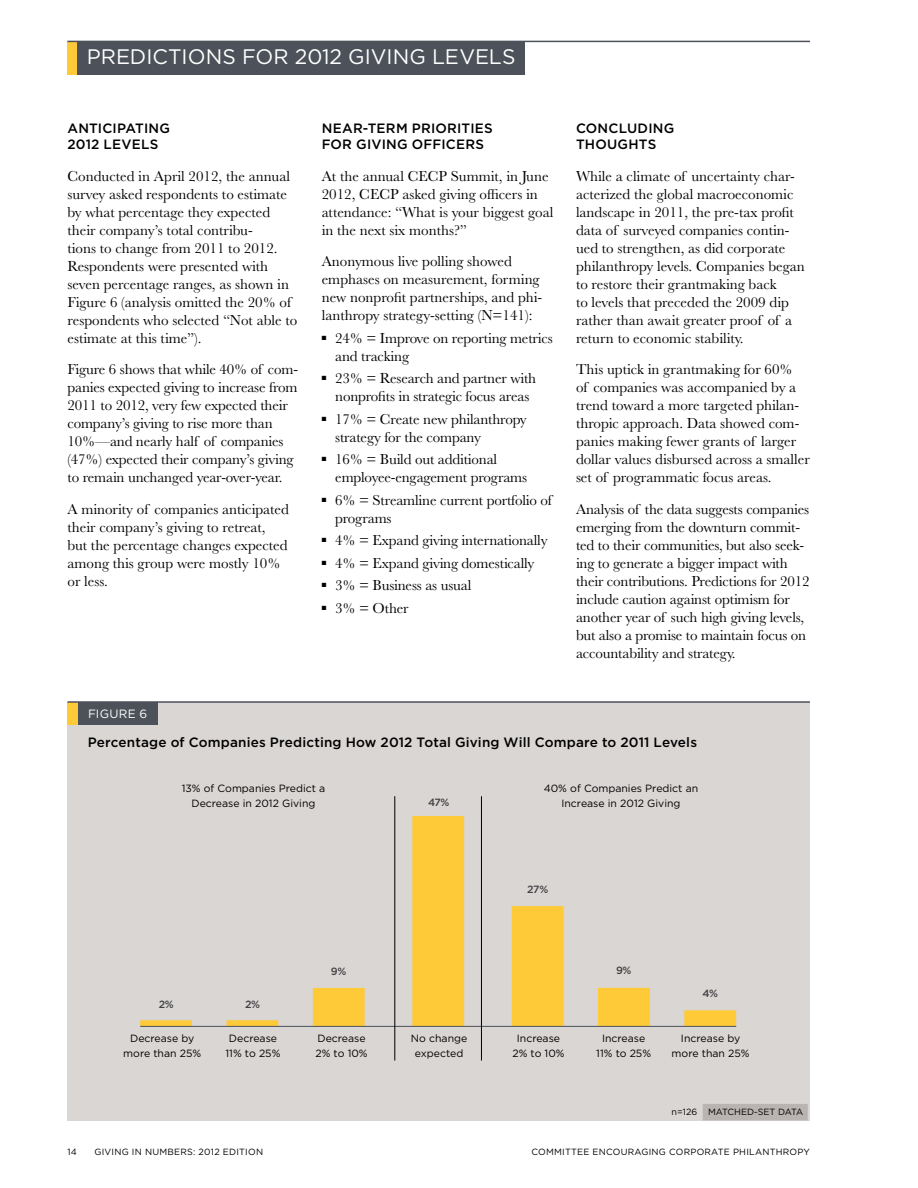
<style>
.page{position:relative;width:918px;height:1188px;background:#fff}
.page>*{position:absolute;margin:0;border:0;box-sizing:border-box;transform-origin:0 0}
.t1{font:21px "Gotham";color:#fff}
.t2{font:15px/18px "Baskerville";color:#000}
.t3{font:500 13.5px/16.5px "Gotham";letter-spacing:.01em;color:#000}
.t4{font:12px "Gotham";color:#fff}
.t5{font:10.5px/15px "Gotham";color:#000;text-align:center}
.t6{font:500 10.5px "Gotham";color:#414042}
.t7{font:9px "Gotham";letter-spacing:.025em;color:#000}
.t8{font:9px "Gotham";color:#000}
</style>
<div class="page">
<div style="left:68px;top:702px;width:742px;height:418px;background:#d9d6d4"></div>
<div style="left:139px;top:1019px;width:54px;height:8px;background:#ffca38;border:1px solid #d9d6d4"></div>
<div style="left:411px;top:815px;width:54px;height:212px;background:#ffca38;border:1px solid #d9d6d4"></div>
<div style="left:225px;top:1019px;width:54px;height:8px;background:#ffca38;border:1px solid #d9d6d4"></div>
<div style="left:511px;top:905px;width:54px;height:122px;background:#ffca38;border:1px solid #d9d6d4"></div>
<div style="left:312px;top:987px;width:54px;height:40px;background:#ffca38;border:1px solid #d9d6d4"></div>
<div style="left:597px;top:987px;width:54px;height:40px;background:#ffca38;border:1px solid #d9d6d4"></div>
<div style="left:683px;top:1009px;width:54px;height:18px;background:#ffca38;border:1px solid #d9d6d4"></div>
<div style="left:68px;top:702px;width:10px;height:23px;background:#ffca38"></div>
<div style="left:68px;top:41px;width:10px;height:34px;background:#ffca38"></div>
<hr style="left:68px;top:41px;width:742px;height:1px;background:#4d525a">
<div style="left:78px;top:41px;width:447px;height:34px;background:#4d525a"></div>
<hr style="left:140px;top:1026px;width:596px;height:1px;background:#4d525a">
<hr style="left:394px;top:796px;width:1px;height:265px;background:#000">
<hr style="left:481px;top:796px;width:1px;height:265px;background:#000">
<div style="left:78px;top:702px;width:79px;height:23px;background:#4d525a"></div>
<hr style="left:68px;top:701px;width:742px;height:2px;background:#4d525a">
<div style="left:703px;top:1104px;width:105px;height:16px;background:#b9b3b1"></div>
<h1 class="t1" style="left:87px;top:45px;width:430px">Predictions for 2012 Giving Levels</h1>
<p class="t3" style="left:68px;top:119px;width:10px">ANTI</p>
<p class="t3" style="left:102px;top:119px;width:19px">CIPATIN</p>
<p class="t3" style="left:160px;top:119px;width:12px">G</p>
<p class="t3" style="left:68px;top:136px;width:93px">2012 LEVELS</p>
<p class="t2" style="left:68px;top:167px;width:231px">Conducted in April 2012, the annual survey asked respondents to estimate by what percentage they expected their company’s total contribu-<br>tions to change from 2011 to 2012.<br>Respondents were presented with seven percentage ranges, as shown in Figure 6 (analysis omitted the 20% of respondents who selected “Not able to estimate at this time”).</p>
<p class="t2" style="left:68px;top:360px;width:232px">Figure 6 shows that while 40% of com&shy;panies expected giving to increase from 2011 to 2012, very few expected their company’s giving to rise more than 10%—and nearly half of companies (47%) expected their company’s giving to remain unchanged year-over-year.</p>
<p class="t2" style="left:68px;top:500px;width:223px">A minority of companies anticipated their company’s giving to retreat, but the percentage changes expected among this group were mostly 10% or less.</p>
<p class="t4" style="left:88px;top:708px;width:61px">Figure 6</p>
<p class="t3" style="left:322px;top:119px;width:173px">N EAR-TERM PRIORITI ES<br>FOR GIVING OFFICERS</p>
<p class="t2" style="left:322px;top:167px;width:233px">At the annual CECP Summit, in June<br>2012, CECP asked giving officers in attendance: “What is your biggest goal in the next six months?”</p>
<p class="t2" style="left:322px;top:252px;width:222px">Anonymous live polling showed emphases on measurement, forming new nonprofit partnerships, and phi&shy;lanthropy strategy-setting (N=141):</p>
<p class="t2" style="left:335px;top:329px;width:219px;text-indent:-14px">■ 24% = Improve on reporting metrics and tracking</p>
<p class="t2" style="left:322px;top:369px;width:216px;text-align:center">■ 23% = Research and partner with nonprofits in strategic focus areas</p>
<p class="t2" style="left:335px;top:410px;width:193px;text-indent:-14px">■ 17% = Create new philanthropy strategy for the company</p>
<p class="t2" style="left:335px;top:450px;width:193px;text-indent:-14px">■ 16% = Build out additional employee-engagement programs</p>
<p class="t2" style="left:335px;top:491px;width:218px;text-indent:-14px">■ 6% = Streamline current portfolio of programs</p>
<p class="t2" style="left:322px;top:531px;width:227px">■ 4% = Expand giving internationally</p>
<p class="t2" style="left:322px;top:554px;width:214px">■ 4% = Expand giving domestically</p>
<p class="t2" style="left:322px;top:576px;width:151px">■ 3% = Business as usual</p>
<p class="t2" style="left:322px;top:599px;width:89px">■ 3% = Other</p>
<p class="t3" style="left:576px;top:119px;width:100px">CONCLUDING<br>THOU</p>
<p class="t3" style="left:618px;top:136px;width:40px">GHTS</p>
<p class="t2" style="left:576px;top:167px;width:230px">While a climate of uncertainty char&shy;acterized the global macroeconomic landscape in 2011, the pre-tax profit data of surveyed companies contin&shy;ued to strengthen, as did corporate philanthropy levels. Companies began to restore their grantmaking back<br>to levels that preceded the 2009 dip rather than await greater proof of a return to economic stability.</p>
<p class="t2" style="left:576px;top:360px;width:235px">This uptick in grantmaking for 60%<br>of companies was accompanied by a trend toward a more targeted philan&shy;thropic approach. Data showed com&shy;panies making fewer grants of larger dollar values disbursed across a smaller set of programmatic focus areas.</p>
<p class="t2" style="left:576px;top:500px;width:235px">Analysis of the data suggests companies emerging from the downturn commit&shy;ted to their communities, but also seek&shy;ing to generate a bigger impact with their contributions. Predictions for 2012 include caution against optimism for another year of such high giving levels, but also a promise to maintain focus on accountability and strategy.</p>
<p class="t3" style="left:88px;top:734px;width:611px">Percentage of Companies Predicting How 2012 Total Giving Will Compare to 2011 Levels</p>
<p class="t5" style="left:182px;top:780px;width:145px">13% of Companies Predict a</p>
<p class="t5" style="left:544px;top:780px;width:156px">40% of Companies Predict an</p>
<p class="t5" style="left:192px;top:795px;width:126px">Decrease in 2012 Giving</p>
<p class="t5" style="left:561px;top:795px;width:121px">I ncrease in 2012 Giving</p>
<p class="t6" style="left:428px;top:797px;width:23px">47%</p>
<p class="t6" style="left:159px;top:998px;width:17px">2%</p>
<p class="t6" style="left:245px;top:998px;width:17px">2%</p>
<p class="t6" style="left:331px;top:966px;width:17px">9%</p>
<p class="t6" style="left:527px;top:883px;width:23px">27%</p>
<p class="t6" style="left:616px;top:964px;width:17px">9%</p>
<p class="t6" style="left:703px;top:987px;width:17px">4%</p>
<p class="t5" style="left:123px;top:1031px;width:80px">Decrease by more than 25%</p>
<p class="t5" style="left:226px;top:1031px;width:56px">Decrease<br>11% to 25%</p>
<p class="t5" style="left:315px;top:1031px;width:54px;text-align:left">Decrease<br>2% to 10%</p>
<p class="t5" style="left:411px;top:1031px;width:58px">No change expected</p>
<p class="t5" style="left:512px;top:1031px;width:54px">I ncrease<br>2% to 10%</p>
<p class="t5" style="left:596px;top:1031px;width:56px">I ncrease<br>11% to 25%</p>
<p class="t5" style="left:672px;top:1031px;width:80px">I ncrease by more than 25%</p>
<p class="t8" style="left:672px;top:1107px;width:131px">n=126 Matched-Set Data</p>
<p class="t7" style="left:68px;top:1147px;width:11px">14</p>
<p class="t7" style="left:94px;top:1147px;width:170px">Giving in Numbers: 2012 Edition</p>
<p class="t7" style="left:532px;top:1147px;width:280px">Committee Encouraging Corporate Philanthropy</p>
</div>
